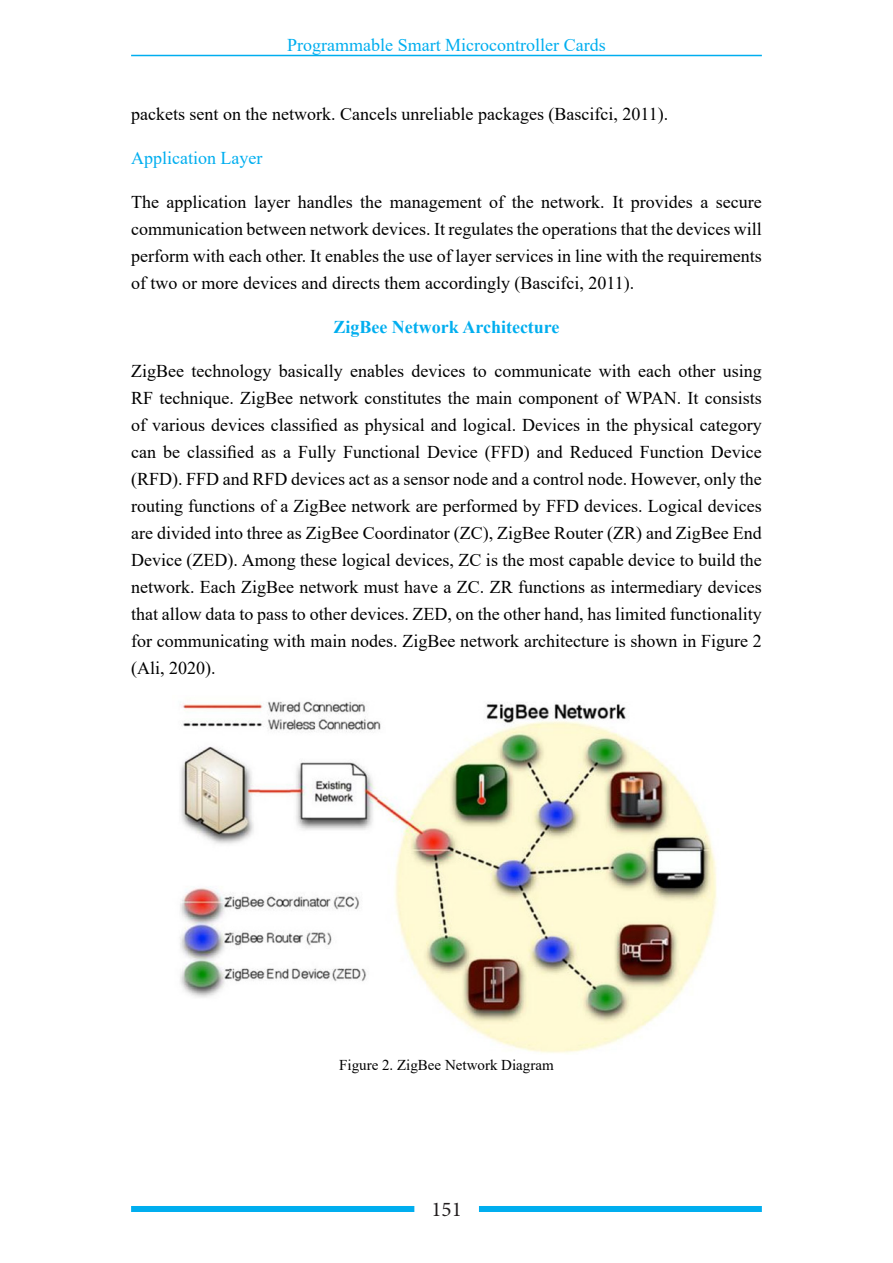
<style>
.page{position:relative;width:893px;height:1263px;background:#fff}
.page>*{position:absolute;margin:0;border:0;box-sizing:border-box;transform-origin:0 0}
.t1{font:21px "Minion Pro";color:#231f20}
.t2{font:18px/27px "Times New Roman";color:#000;text-align:justify}
.t3{font:18px "Times New Roman";color:#00aeef}
.t4{font:700 18px "Times New Roman";color:#00aeef}
.t5{font:15px "Times New Roman";color:#000}
</style>
<div class="page">
<hr style="left:131px;top:55px;width:631px;height:1px;background:#00aeef">
<div style="left:131px;top:1206px;width:283px;height:6px;background:#00aeef"></div>
<div style="left:479px;top:1206px;width:283px;height:6px;background:#00aeef"></div>
<img style="left:180px;top:701px;width:537px;height:353px">
<p class="t3" style="left:287px;top:33px;width:320px">Programmable Smart Microcontroller Cards</p>
<p class="t2" style="left:131px;top:99px;width:539px">packets sent on the network. Cancels unreliable packages (Bascifci, 2011).</p>
<p class="t3" style="left:131px;top:145px;width:133px">Application Layer</p>
<p class="t2" style="left:131px;top:187px;width:632px">The application layer handles the management of the network. It provides a secure communication between network devices. It regulates the operations that the devices will perform with each other. It enables the use of layer services in line with the requirements of two or more devices and directs them accordingly (Bascifci, 2011).</p>
<p class="t4" style="left:333px;top:314px;width:228px">ZigBee Network Architecture</p>
<p class="t2" style="left:131px;top:356px;width:632px">ZigBee technology basically enables devices to communicate with each other using RF technique. ZigBee network constitutes the main component of WPAN. It consists of various devices classified as physical and logical. Devices in the physical category can be classified as a Fully Functional Device (FFD) and Reduced Function Device (RFD). FFD and RFD devices act as a sensor node and a control node. However, only the routing functions of a ZigBee network are performed by FFD devices. Logical devices are divided into three as ZigBee Coordinator (ZC), ZigBee Router (ZR) and ZigBee End Device (ZED). Among these logical devices, ZC is the most capable device to build the network. Each ZigBee network must have a ZC. ZR functions as intermediary devices that allow data to pass to other devices. ZED, on the other hand, has limited functionality for communicating with main nodes. ZigBee network architecture is shown in Figure 2 (Ali, 2020).</p>
<p class="t5" style="left:339px;top:1054px;width:216px">Figure 2. ZigBee Network Diagram</p>
<p class="t1" style="left:432px;top:1195px;width:32px">151</p>
</div>
